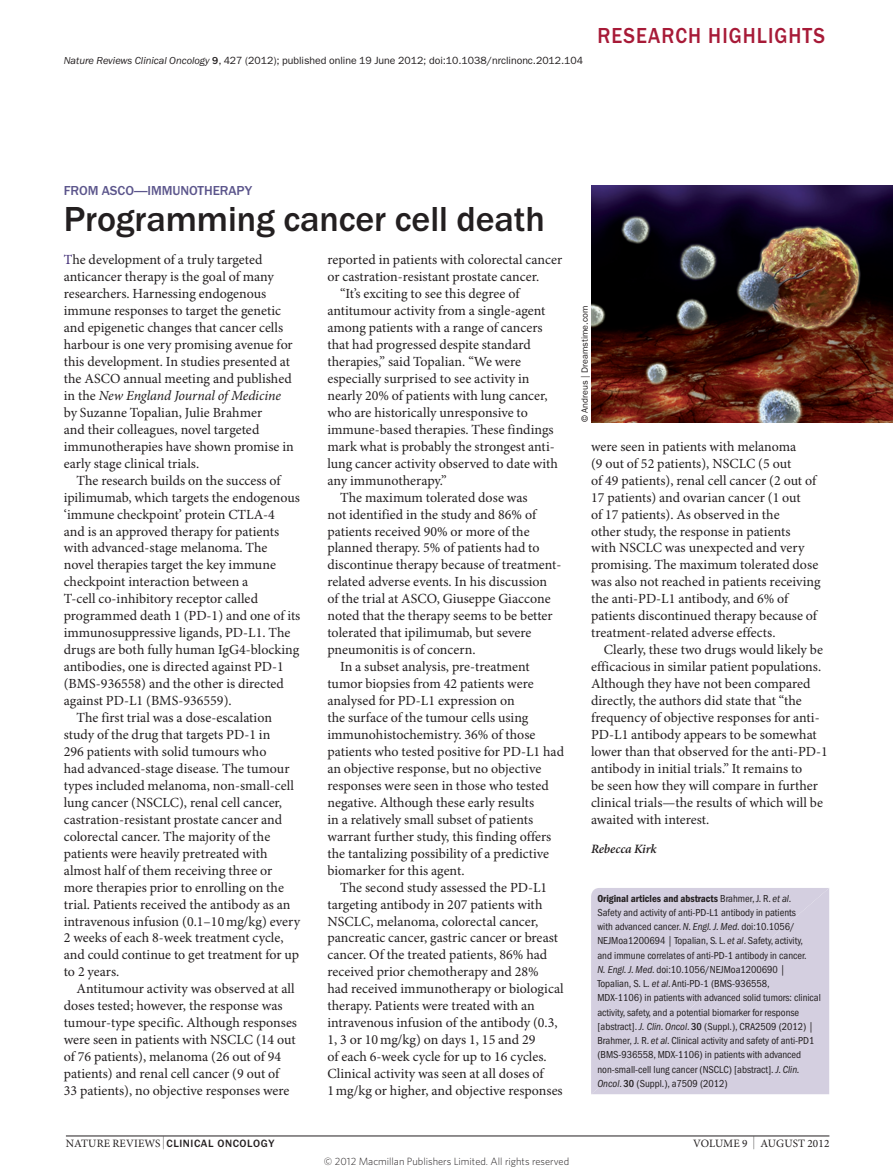
<style>
.page{position:relative;width:893px;height:1174px;background:#fff}
.page>*{position:absolute;margin:0;border:0;box-sizing:border-box;transform-origin:0 0}
.Title{font:500 36px "ITC Franklin Gothic Std";letter-spacing:-.005em;color:#231f20}
.t1{font:500 22.5px "ITC Franklin Gothic Std";letter-spacing:.05em;color:#a71a37;scale:.9 1}
.Body_text{font:13.95px/17px "Minion Pro";color:#231f20}
.Body_first{font:13.95px/17px "Minion Pro";color:#231f20}
.Strapline{font:500 13.5px "ITC Franklin Gothic Std";letter-spacing:-.005em;color:#5c568c}
.Authors{font:italic 600 12.75px "Minion Pro";letter-spacing:-.005em;color:#231f20}
.t2{font:11.25px "Minion Pro";letter-spacing:.01em;color:#231f20}
.t3{font:500 10.95px "ITC Franklin Gothic Std";letter-spacing:.05em;color:#231f20}
.References{font:condensed 10.5px/14.2px "ITC Franklin Gothic Std";letter-spacing:-.005em;color:#231f20}
.Citation_line{font:10.5px "ITC Franklin Gothic Std";letter-spacing:-.005em;color:#231f20}
.t4{font:300 10.5px "Whitney";color:#231f20}
.Figure_credit{font:9px "ITC Franklin Gothic Std";color:#231f20}
.s1{font-style:italic}
.s2{font-weight:500}
.s3{color:#3e2a74}
.s4{font-family:"ITC Franklin Gothic Std Dm Cd";font-stretch:normal}
.s5{font-family:"Minion Pro";font-weight:400;font-size:11.25px}
.s6{font-family:"Minion Pro";font-weight:400;font-size:12.9px}
.s7{font-size:12.9px}
</style>
<div class="page">
<hr style="left:66px;top:1135px;width:763px;height:1px;background:#231f20">
<img style="left:591px;top:186px;width:302px;height:236px">
<div style="left:591px;top:888px;width:238px;height:206px;background:#d4cfe0"></div>
<p class="Citation_line" style="left:64px;top:54px;width:521px"><span class="s1">Nature Reviews Clinical Oncology</span> <span class="s2">9</span>, 427 (2012); published online 19 June 2012; doi:10.1038/nrclinonc.2012.104</p>
<p class="t1" style="left:598px;top:22px;width:254px">RESEARCH HIGHLIGHTS</p>
<p class="Strapline" style="left:64px;top:183px;width:190px">FROM ASCO—IMMUNOTHERAPY</p>
<p class="Title" style="left:64px;top:199px;width:483px">Programming cancer cell death</p>
<p class="Body_text" style="left:327px;top:252px;width:236px">reported in patients with colorectal cancer or castration-resistant prostate cancer.</p>
<p class="Body_text" style="left:327px;top:286px;width:232px;text-indent:13px">“It’s exciting to see this degree of antitumour activity from a single-agent among patients with a range of cancers that had progressed despite standard therapies,” said Topalian. “We were especially surprised to see activity in nearly 20% of patients with lung cancer, who are historically unresponsive to immune-based therapies. These findings mark what is probably the strongest anti&shy;lung cancer activity observed to date with any immunotherapy.”</p>
<p class="Body_text" style="left:327px;top:489px;width:235px;text-indent:13px">The maximum tolerated dose was<br>not identified in the study and 86% of patients received 90% or more of the planned therapy. 5% of patients had to discontinue therapy because of treatment&shy;related adverse events. In his discussion of the trial at ASCO, Giuseppe Giaccone noted that the therapy seems to be better tolerated that ipilimumab, but severe pneumonitis is of concern.</p>
<p class="Body_text" style="left:327px;top:659px;width:238px;text-indent:13px">In a subset analysis, pre-treatment tumor biopsies from 42 patients were analysed for PD-L1 expression on<br>the surface of the tumour cells using immunohistochemistry. 36% of those patients who tested positive for PD-L1 had an objective response, but no objective responses were seen in those who tested negative. Although these early results<br>in a relatively small subset of patients warrant further study, this finding offers the tantalizing possibility of a predictive biomarker for this agent.</p>
<p class="Body_text" style="left:327px;top:879px;width:238px;text-indent:13px">The second study assessed the PD-L1 targeting antibody in 207 patients with NSCLC, melanoma, colorectal cancer, pancreatic cancer, gastric cancer or breast cancer. Of the treated patients, 86% had received prior chemotherapy and 28%<br>had received immunotherapy or biological therapy. Patients were treated with an intravenous infusion of the antibody (0.3, 1, 3 or 10mg/kg) on days 1, 15 and 29<br>of each 6-week cycle for up to 16 cycles.<br>Clinical activity was seen at all doses of 1mg/kg or higher, and objective responses</p>
<p class="Body_first" style="left:64px;top:252px;width:232px"><span class="s3">T</span>he development of a truly targeted anticancer therapy is the goal of many researchers. Harnessing endogenous immune responses to target the genetic and epigenetic changes that cancer cells harbour is one very promising avenue for this development. In studies presented at the ASCO annual meeting and published in the <span class="s1">New England Journal of Medicine </span>by Suzanne Topalian, Julie Brahmer<br>and their colleagues, novel targeted immunotherapies have shown promise in early stage clinical trials.</p>
<p class="Body_text" style="left:64px;top:472px;width:238px;text-indent:13px">The research builds on the success of ipilimumab, which targets the endogenous ‘immune checkpoint’ protein CTLA-4<br>and is an approved therapy for patients with advanced-stage melanoma. The novel therapies target the key immune checkpoint interaction between a<br>T-cell co-inhibitory receptor called programmed death 1 (PD-1) and one of its immunosuppressive ligands, PD-L1. The drugs are both fully human IgG4-blocking antibodies, one is directed against PD-1 (BMS-936558) and the other is directed against PD-L1 (BMS-936559).</p>
<p class="Body_text" style="left:64px;top:709px;width:238px;text-indent:13px">The first trial was a dose-escalation study of the drug that targets PD-1 in<br>296 patients with solid tumours who<br>had advanced-stage disease. The tumour types included melanoma, non-small-cell lung cancer (NSCLC), renal cell cancer, castration-resistant prostate cancer and colorectal cancer. The majority of the patients were heavily pretreated with almost half of them receiving three or more therapies prior to enrolling on the trial. Patients received the antibody as an intravenous infusion (0.1–10mg/kg) every 2 weeks of each 8-week treatment cycle, and could continue to get treatment for up to 2 years.</p>
<p class="Body_text" style="left:64px;top:981px;width:235px;text-indent:13px">Antitumour activity was observed at all doses tested; however, the response was tumour-type specific. Although responses were seen in patients with NSCLC (14 out of 76 patients), melanoma (26 out of 94 patients) and renal cell cancer (9 out of<br>33 patients), no objective responses were</p>
<p class="Figure_credit" style="left:579px;top:422px;width:118px;rotate:-90deg">© Andreus | Dreamstime.com</p>
<p class="Body_text" style="left:591px;top:438px;width:231px">were seen in patients with melanoma<br>(9 out of 52 patients), NSCLC (5 out<br>of 49 patients), renal cell cancer (2 out of 17 patients) and ovarian cancer (1 out<br>of 17 patients). As observed in the<br>other study, the response in patients<br>with NSCLC was unexpected and very promising. The maximum tolerated dose was also not reached in patients receiving the anti-PD-L1 antibody, and 6% of patients discontinued therapy because of treatment-related adverse effects.</p>
<p class="Body_text" style="left:591px;top:642px;width:238px;text-indent:13px">Clearly, these two drugs would likely be efficacious in similar patient populations.<br>Although they have not been compared directly, the authors did state that “the frequency of objective responses for anti-PD-L1 antibody appears to be somewhat lower than that observed for the anti-PD-1 antibody in initial trials.” It remains to<br>be seen how they will compare in further clinical trials—the results of which will be awaited with interest.</p>
<p class="Authors" style="left:591px;top:841px;width:67px">Rebecca Kirk</p>
<p class="References" style="left:597px;top:891px;width:225px"><span class="s4">Original articles and abstracts</span> Brahmer, J. R. <span class="s1">et al</span>.<br>Safety and activity of anti-PD-L1 antibody in patients<br>with advanced cancer. <span class="s1">N. Engl. J. Med</span>. doi:10.1056/ NEJMoa1200694 | Topalian, S. L. <span class="s1">et al</span>. Safety, activity,<br>and immune correlates of anti-PD-1 antibody in cancer.<br><span class="s1">N. Engl. J. Med</span>. doi:10.1056/NEJMoa1200690 | Topalian, S. L. <span class="s1">et al</span>. Anti-PD-1 (BMS-936558,<br>MDX-1106) in patients with advanced solid tumors: clinical activity, safety, and a potential biomarker for response [abstract]. <span class="s1">J. Clin. Oncol</span>. <span class="s2">30</span> (Suppl.), CRA2509 (2012) | Brahmer, J. R. <span class="s1">et al</span>. Clinical activity and safety of anti-PD1 (BMS-936558, MDX-1106) in patients with advanced non-small-cell lung cancer (NSCLC) [abstract]. <span class="s1">J. Clin.<br>Oncol</span>. <span class="s2">30</span> (Suppl.), a7509 (2012)</p>
<p class="t3" style="left:66px;top:1137px;width:210px"><span class="s5">NATURE REVIEWS</span> <span class="s6">|</span> CLINICAL ONCOLOGY</p>
<p class="t2" style="left:693px;top:1136px;width:138px">VOLUME 9 <span class="s7">|</span> AUGUST 2012</p>
<p class="t4" style="left:324px;top:1154px;width:247px">© 2012 Macmillan Publishers Limited. All rights reserved</p>
</div>
